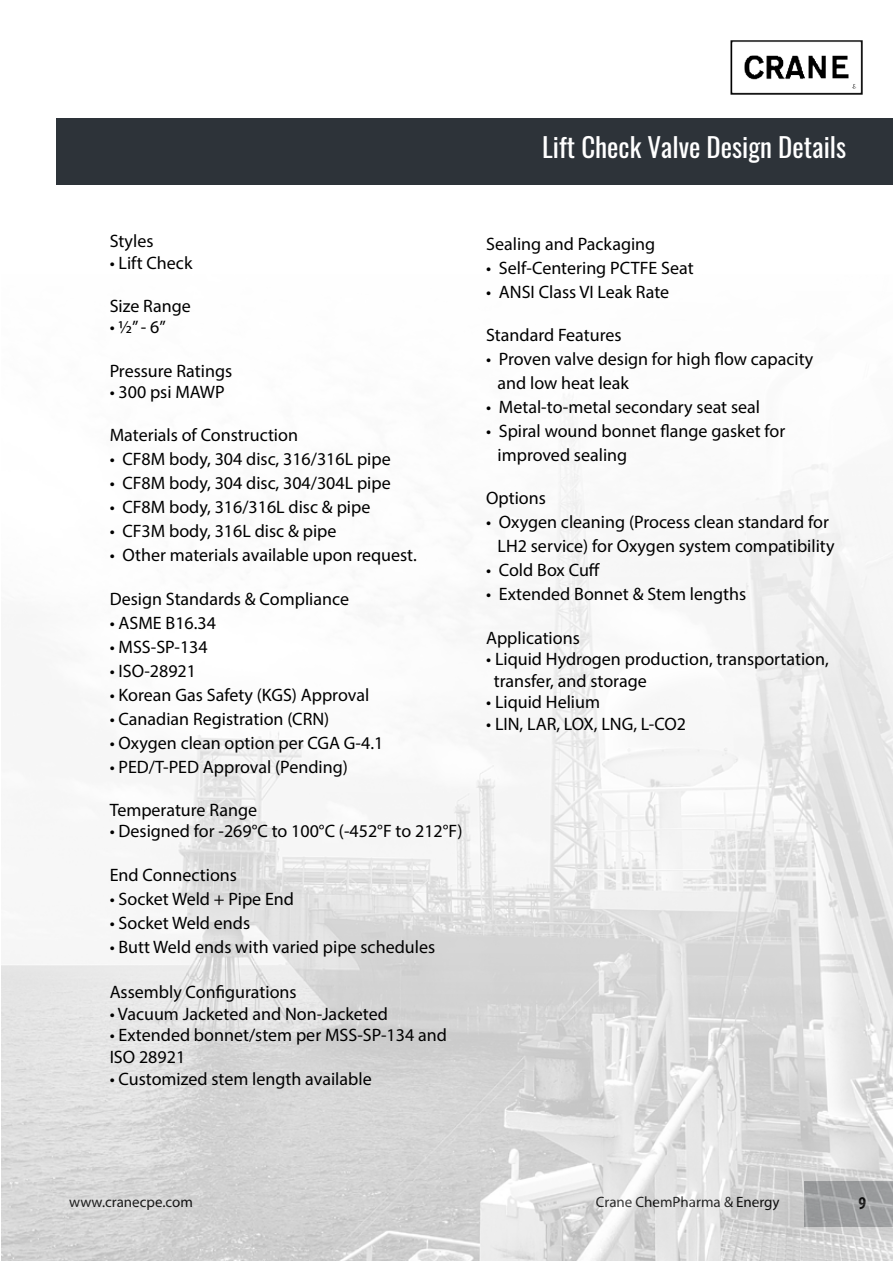
<style>
.page{position:relative;width:893px;height:1263px;background:#fff}
.page>*{position:absolute;margin:0;border:0;box-sizing:border-box;transform-origin:0 0}
.t1{font:27px "Oswald";color:#fff}
.t2{font:18px/24px "Myriad Pro";color:#000}
.t3{font:700 condensed 18px "Myriad Pro";color:#000}
.t4{font:15px "Myriad Pro";color:#000}
</style>
<div class="page">
<div style="left:57px;top:118px;width:836px;height:66px;background:#2d3339"></div>
<img style="left:730px;top:40px;width:133px;height:55px">
<img style="left:2px;top:405px;width:891px;height:856px">
<h1 class="t1" style="left:542px;top:123px;width:305px">Lift Check Valve Design Details</h1>
<p class="t2" style="left:110px;top:229px;width:45px">Styles</p>
<p class="t2" style="left:110px;top:250px;width:84px">• Lift Check</p>
<p class="t2" style="left:110px;top:293px;width:83px">Size Range</p>
<p class="t2" style="left:110px;top:315px;width:58px">• ½” - 6”</p>
<p class="t2" style="left:110px;top:358px;width:124px">Pressure Ratings</p>
<p class="t2" style="left:110px;top:380px;width:116px">• 300 psi MAWP</p>
<p class="t2" style="left:110px;top:423px;width:190px">Materials of Construction</p>
<p class="t2" style="left:110px;top:447px;width:283px">• CF8M body, 304 disc, 316/316L pipe</p>
<p class="t2" style="left:110px;top:471px;width:283px">• CF8M body, 304 disc, 304/304L pipe</p>
<p class="t2" style="left:110px;top:495px;width:262px">• CF8M body, 316/316L disc &amp; pipe</p>
<p class="t2" style="left:110px;top:519px;width:228px">• CF3M body, 316L disc &amp; pipe</p>
<p class="t2" style="left:110px;top:543px;width:309px">• Other materials available upon request.</p>
<p class="t2" style="left:110px;top:586px;width:241px">Design Standards &amp; Compliance</p>
<p class="t2" style="left:110px;top:610px;width:108px">• ASME B16.34</p>
<p class="t2" style="left:110px;top:634px;width:100px">• MSS-SP-134</p>
<p class="t2" style="left:110px;top:658px;width:88px">• ISO-28921</p>
<p class="t2" style="left:110px;top:682px;width:261px">• Korean Gas Safety (KGS) Approval</p>
<p class="t2" style="left:110px;top:706px;width:221px">• Canadian Registration (CRN)</p>
<p class="t2" style="left:110px;top:730px;width:275px">• Oxygen clean option per CGA G-4.1</p>
<p class="t2" style="left:110px;top:754px;width:240px">• PED/T-PED Approval (Pending)</p>
<p class="t2" style="left:110px;top:797px;width:149px">Temperature Range</p>
<p class="t2" style="left:110px;top:819px;width:354px">• Designed for -269°C to 100°C (-452°F to 212°F)</p>
<p class="t2" style="left:110px;top:862px;width:129px">End Connections</p>
<p class="t2" style="left:110px;top:886px;width:186px">• Socket Weld + Pipe End</p>
<p class="t2" style="left:110px;top:910px;width:142px">• Socket Weld ends</p>
<p class="t2" style="left:110px;top:934px;width:327px">• Butt Weld ends with varied pipe schedules</p>
<p class="t2" style="left:110px;top:980px;width:189px">Assembly Configurations</p>
<p class="t2" style="left:110px;top:1001px;width:280px">• Vacuum Jacketed and Non-Jacketed</p>
<p class="t2" style="left:110px;top:1024px;width:339px;line-height:21.6px">• Extended bonnet/stem per MSS-SP-134 and<br>ISO 28921</p>
<p class="t2" style="left:110px;top:1066px;width:264px">• Customized stem length available</p>
<p class="t2" style="left:486px;top:232px;width:171px">Sealing and Packaging</p>
<p class="t2" style="left:486px;top:256px;width:209px">• Self-Centering PCTFE Seat</p>
<p class="t2" style="left:486px;top:280px;width:185px">• ANSI Class VI Leak Rate</p>
<p class="t2" style="left:486px;top:323px;width:137px">Standard Features</p>
<p class="t2" style="left:498px;top:347px;width:317px;text-indent:-11px">• Proven valve design for high flow capacity and low heat leak</p>
<p class="t2" style="left:486px;top:395px;width:275px">• Metal-to-metal secondary seat seal</p>
<p class="t2" style="left:498px;top:419px;width:289px;text-indent:-11px">• Spiral wound bonnet flange gasket for improved sealing</p>
<p class="t2" style="left:486px;top:486px;width:61px">Options</p>
<p class="t2" style="left:498px;top:510px;width:338px;text-indent:-11px">• Oxygen cleaning (Process clean standard for<br>LH2 service) for Oxygen system compatibility</p>
<p class="t2" style="left:486px;top:558px;width:115px">• Cold Box Cuff</p>
<p class="t2" style="left:486px;top:582px;width:262px">• Extended Bonnet &amp; Stem lengths</p>
<p class="t2" style="left:486px;top:625px;width:95px">Applications</p>
<p class="t2" style="left:494px;top:648px;width:337px;line-height:21.6px;text-indent:-8px">• Liquid Hydrogen production, transportation, transfer, and storage</p>
<p class="t2" style="left:486px;top:690px;width:115px">• Liquid Helium</p>
<p class="t2" style="left:486px;top:712px;width:202px">• LIN, LAR, LOX, LNG, L-CO2</p>
<p class="t4" style="left:69px;top:1192px;width:125px">www.cranecpe.com</p>
<p class="t4" style="left:596px;top:1192px;width:185px">Crane ChemPharma &amp; Energy</p>
<p class="t3" style="left:858px;top:1192px;width:9px">9</p>
</div>
